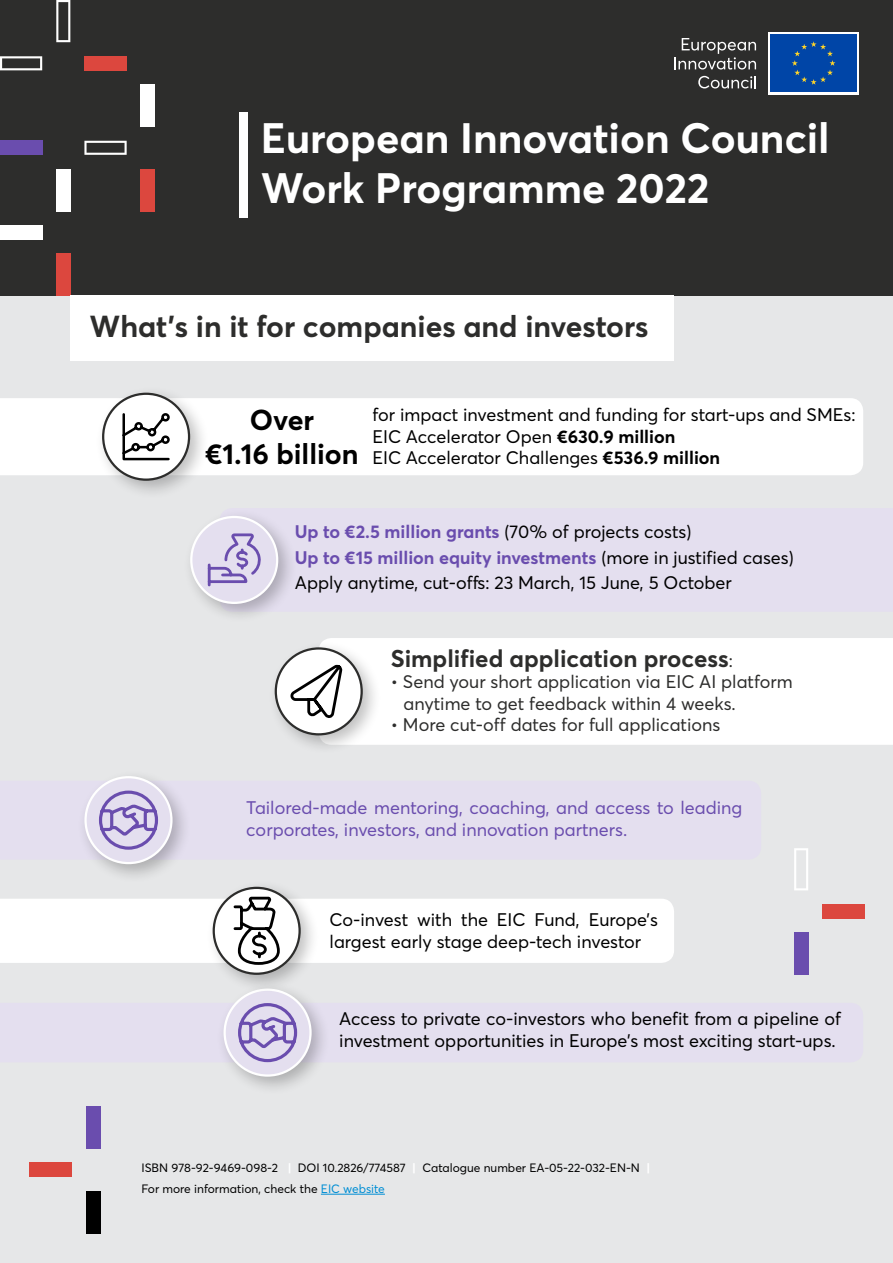
<style>
.page{position:relative;width:893px;height:1263px;background:#fff}
.page>*{position:absolute;margin:0;border:0;box-sizing:border-box;transform-origin:0 0}
.t1{font:700 42px/50.4px "Averta PE";color:#fff}
.t2{font:700 30px "Averta PE";color:#2d2d2c}
.t3{font:700 28.5px/34.2px "Averta PE";color:#000;text-align:center}
.t4{font:700 24px "Averta PE";color:#2d2d2c}
.t5{font:18px/21.6px "Averta PE";color:#000}
.t6{font:18px/21.6px "Averta PE";color:#2d2d2c}
.t7{font:18px/21.6px "Averta PE";color:#6a4dae}
.t8{font:12px/21px "Averta PE";color:#000}
.s1{font-weight:700}
.s2{font-weight:700;color:#6a4dae}
.s3{font-weight:400;font-size:18px}
.s4{font-weight:800;color:#fff}
.s5{color:#008ed4}
</style>
<div class="page">
<div style="left:0;top:296px;width:893px;height:967px;background:#e6e7e8"></div>
<div style="left:0;top:0;width:893px;height:296px;background:#2d2d2c"></div>
<div style="left:768px;top:32px;width:91px;height:62px;background:#fff"></div>
<svg style="left:674px;top:38px;width:82px;height:32px"></svg>
<svg style="left:698px;top:76px;width:58px;height:12px"></svg>
<div style="left:770px;top:34px;width:87px;height:58px;background:#0045a7"></div>
<svg style="left:792px;top:41px;width:43px;height:44px"></svg>
<div style="left:84px;top:56px;width:43px;height:14px;background:#dc473e"></div>
<svg style="left:0;top:56px;width:42px;height:14px"></svg>
<svg style="left:56px;top:0;width:14px;height:42px"></svg>
<svg style="left:84px;top:141px;width:43px;height:14px"></svg>
<div style="left:0;top:141px;width:42px;height:14px;background:#6a4dae"></div>
<div style="left:0;top:225px;width:42px;height:14px;background:#fff"></div>
<div style="left:141px;top:169px;width:14px;height:42px;background:#dc473e"></div>
<div style="left:141px;top:84px;width:14px;height:43px;background:#fff"></div>
<div style="left:56px;top:169px;width:14px;height:42px;background:#fff"></div>
<div style="left:56px;top:253px;width:14px;height:43px;background:#dc473e"></div>
<div style="left:239px;top:113px;width:8px;height:105px;background:#fff"></div>
<svg style="left:319px;top:638px;width:574px;height:107px"></svg>
<div style="left:267px;top:640px;width:115px;height:115px;background:#000;opacity:.25"></div>
<div style="left:276px;top:648px;width:86px;height:86px;background:#fff;border-radius:50%"></div>
<div style="left:275px;top:647px;width:88px;height:88px;border:2px solid #2d2d2c;border-radius:50%"></div>
<svg style="left:288px;top:662px;width:55px;height:56px"></svg>
<div style="left:297px;top:508px;width:596px;height:104px;background:#e4dfef"></div>
<div style="left:182px;top:508px;width:115px;height:115px;background:#000;opacity:.25"></div>
<div style="left:191px;top:517px;width:86px;height:86px;background:#e4dfef;border-radius:50%"></div>
<div style="left:190px;top:516px;width:88px;height:88px;border:2px solid #fff;border-radius:50%"></div>
<svg style="left:207px;top:533px;width:53px;height:54px"></svg>
<div style="left:0;top:781px;width:761px;height:79px;background:#e4dfef"></div>
<div style="left:77px;top:769px;width:114px;height:114px;background:#000;opacity:.25"></div>
<div style="left:86px;top:777px;width:85px;height:86px;background:#e4dfef;border-radius:50%"></div>
<div style="left:84px;top:776px;width:89px;height:88px;border:2px solid #fff;border-radius:50%"></div>
<svg style="left:97px;top:789px;width:63px;height:62px"></svg>
<div style="left:0;top:1003px;width:863px;height:59px;background:#e4dfef"></div>
<div style="left:216px;top:981px;width:114px;height:115px;background:#000;opacity:.25"></div>
<div style="left:225px;top:990px;width:86px;height:85px;background:#e4dfef;border-radius:50%"></div>
<div style="left:224px;top:988px;width:88px;height:89px;border:2px solid #fff;border-radius:50%"></div>
<svg style="left:236px;top:1001px;width:63px;height:63px"></svg>
<div style="left:86px;top:1191px;width:14px;height:42px;background:#000"></div>
<div style="left:86px;top:1106px;width:14px;height:43px;background:#6a4dae"></div>
<div style="left:30px;top:1163px;width:42px;height:14px;background:#dc473e"></div>
<svg style="left:794px;top:848px;width:14px;height:42px"></svg>
<div style="left:794px;top:933px;width:14px;height:42px;background:#6a4dae"></div>
<div style="left:822px;top:904px;width:42px;height:14px;background:#dc473e"></div>
<div style="left:70px;top:296px;width:604px;height:65px;background:#fff"></div>
<svg style="left:0;top:398px;width:863px;height:77px"></svg>
<div style="left:94px;top:385px;width:115px;height:115px;background:#000;opacity:.25"></div>
<div style="left:103px;top:394px;width:86px;height:86px;background:#fff;border-radius:50%"></div>
<div style="left:102px;top:393px;width:88px;height:88px;border:2px solid #2d2d2c;border-radius:50%"></div>
<svg style="left:122px;top:413px;width:48px;height:48px"></svg>
<hr style="left:321px;top:1194px;width:64px;height:1px;background:#008ed4">
<div style="left:205px;top:879px;width:115px;height:115px;background:#000;opacity:.25"></div>
<svg style="left:214px;top:888px;width:86px;height:86px"></svg>
<svg style="left:0;top:895px;width:674px;height:71px"></svg>
<h1 class="t1" style="left:261px;top:111px;width:570px">European Innovation Council<br>Work Programme 2022</h1>
<h2 class="t2" style="left:89px;top:305px;width:561px">What’s in it for companies and investors</h2>
<h3 class="t3" style="left:205px;top:401px;width:155px">Over<br>€1.16 billion</h3>
<p class="t5" style="left:372px;top:403px;width:485px">for impact investment and funding for start-ups and SMEs:<br>EIC Accelerator Open <span class="s1">€630.9 million<br></span>EIC Accelerator Challenges <span class="s1">€536.9 million</span></p>
<p class="t5" style="left:295px;top:518px;width:500px;line-height:25.5px"><span class="s2">Up to €2.5 million grants</span> (70% of projects costs)<br><span class="s2">Up to €15 million equity investments</span> (more in justified cases)<br>Apply anytime, cut-offs: 23 March, 15 June, 5 October</p>
<h3 class="t4" style="left:391px;top:641px;width:344px">Simplified application process<span class="s3">:</span></h3>
<p class="t6" style="left:404px;top:670px;width:391px;text-indent:-13px">• Send your short application via EIC AI platform anytime to get feedback within 4 weeks.</p>
<p class="t6" style="left:391px;top:714px;width:331px">• More cut-off dates for full applications</p>
<p class="t7" style="left:246px;top:796px;width:498px">Tailored-made mentoring, coaching, and access to leading corporates, investors, and innovation partners.</p>
<p class="t5" style="left:330px;top:909px;width:330px">Co-invest with the EIC Fund, Europe’s largest early stage deep-tech investor</p>
<p class="t5" style="left:339px;top:1007px;width:503px">Access to private co-investors who benefit from a pipeline of investment opportunities in Europe’s most exciting start-ups.</p>
<p class="t8" style="left:141px;top:1157px;width:510px">ISBN 978-92-9469-098-2 <span class="s4">|</span> DOI 10.2826/774587 <span class="s4">|</span> Catalogue number EA-05-22-032-EN-N <span class="s4">|<br></span>For more information, check the <span class="s5">EIC website</span></p>
</div>
